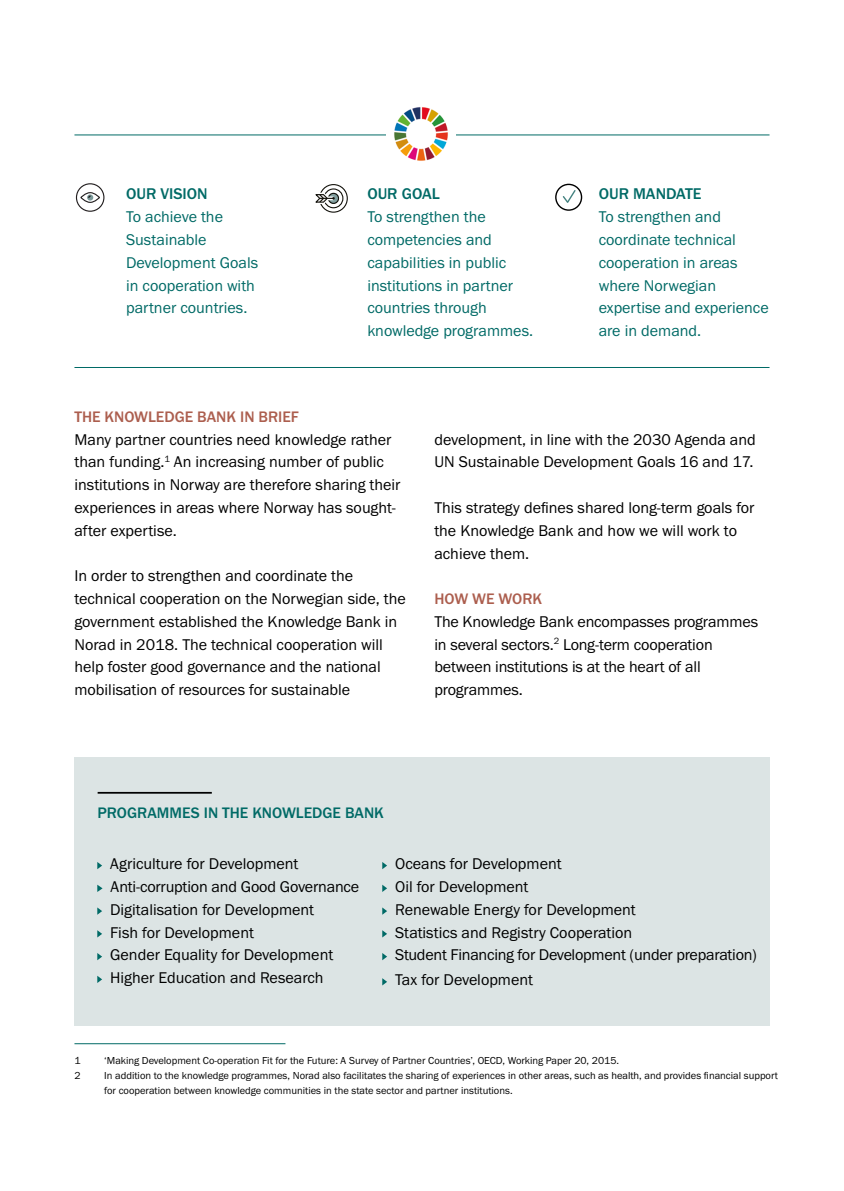
<style>
.page{position:relative;width:844px;height:1191px;background:#fff}
.page>*{position:absolute;margin:0;border:0;box-sizing:border-box;transform-origin:0 0}
.t1{font:16.1px/22.8px "Franklin Gothic URW Boo";color:#000}
.t2{font:16.1px/22.8px "Franklin Gothic URW Boo";color:#006a66}
.t3{font:500 16.1px "Franklin Gothic URW";color:#006a66}
.t4{font:500 15.75px "Franklin Gothic URW";color:#ac5e4e}
.t5{font:500 15.75px "Franklin Gothic URW";color:#006a66}
.t6{font:10.5px/14.9px "Franklin Gothic URW Boo";color:#000}
</style>
<div class="page">
<div style="left:76px;top:183px;width:28px;height:29px;border:1px solid #231f20;border-radius:50%"></div>
<svg style="left:81px;top:193px;width:18px;height:9px"></svg>
<div style="left:80px;top:192px;width:20px;height:11px;border:1px solid #231f20;border-radius:50%"></div>
<svg style="left:87px;top:194px;width:6px;height:7px"></svg>
<svg style="left:328px;top:193px;width:11px;height:11px"></svg>
<div style="left:328px;top:193px;width:11px;height:11px;border:1px solid #12110b;border-radius:50%"></div>
<div style="left:323px;top:188px;width:20px;height:20px;border:1px solid #12110b;border-radius:50%"></div>
<div style="left:319px;top:184px;width:29px;height:29px;border:1px solid #12110b;border-radius:50%"></div>
<svg style="left:315px;top:193px;width:19px;height:11px"></svg>
<hr style="left:74px;top:367px;width:695px;height:1px;background:#006a66">
<div style="left:74px;top:756px;width:695px;height:269px;background:#dce4e4"></div>
<hr style="left:98px;top:792px;width:114px;height:1px;background:#000">
<svg style="left:97px;top:862px;width:5px;height:7px"></svg>
<svg style="left:97px;top:884px;width:5px;height:8px"></svg>
<svg style="left:97px;top:907px;width:5px;height:7px"></svg>
<svg style="left:97px;top:930px;width:5px;height:7px"></svg>
<svg style="left:97px;top:953px;width:5px;height:7px"></svg>
<svg style="left:97px;top:975px;width:5px;height:8px"></svg>
<svg style="left:382px;top:862px;width:5px;height:7px"></svg>
<svg style="left:382px;top:884px;width:5px;height:8px"></svg>
<svg style="left:382px;top:907px;width:5px;height:7px"></svg>
<svg style="left:382px;top:930px;width:5px;height:7px"></svg>
<svg style="left:382px;top:953px;width:5px;height:7px"></svg>
<svg style="left:382px;top:978px;width:5px;height:7px"></svg>
<hr style="left:74px;top:1043px;width:211px;height:1px;background:#006a66">
<svg style="left:555px;top:184px;width:26px;height:26px"></svg>
<div style="left:555px;top:184px;width:27px;height:27px;border:1px solid #000;border-radius:50%"></div>
<svg style="left:561px;top:189px;width:15px;height:16px"></svg>
<hr style="left:74px;top:134px;width:695px;height:1px;background:#006a66">
<div style="left:386px;top:97px;width:69px;height:69px;background:#fff"></div>
<img style="left:394px;top:107px;width:54px;height:54px">
<p class="t3" style="left:126px;top:184px;width:83px">OUR VISION</p>
<p class="t2" style="left:126px;top:205px;width:134px">To achieve the<br>Sustainable<br>Development Goals in cooperation with partner countries.</p>
<p class="t3" style="left:367px;top:184px;width:74px">OUR GOAL</p>
<p class="t2" style="left:367px;top:205px;width:167px">To strengthen the competencies and capabilities in public institutions in partner countries through knowledge programmes.</p>
<p class="t3" style="left:598px;top:184px;width:104px">OUR MANDATE</p>
<p class="t2" style="left:598px;top:205px;width:171px">To strengthen and coordinate technical cooperation in areas where Norwegian expertise and experience are in demand.</p>
<p class="t4" style="left:74px;top:407px;width:226px">THE KNOWLEDGE BANK IN BRIEF</p>
<p class="t1" style="left:74px;top:428px;width:327px">Many partner countries need knowledge rather than funding.<sup>1</sup> An increasing number of public institutions in Norway are therefore sharing their experiences in areas where Norway has sought&shy;after expertise.</p>
<p class="t1" style="left:74px;top:564px;width:333px">In order to strengthen and coordinate the technical cooperation on the Norwegian side, the government established the Knowledge Bank in Norad in 2018. The technical cooperation will help foster good governance and the national mobilisation of resources for sustainable</p>
<p class="t1" style="left:434px;top:428px;width:323px">development, in line with the 2030 Agenda and<br>UN Sustainable Development Goals 16 and 17.</p>
<p class="t1" style="left:434px;top:496px;width:321px">This strategy defines shared long-term goals for the Knowledge Bank and how we will work to achieve them.</p>
<p class="t4" style="left:434px;top:589px;width:109px">HOW WE WORK</p>
<p class="t1" style="left:434px;top:610px;width:325px">The Knowledge Bank encompasses programmes in several sectors.<sup>2</sup> Long-term cooperation between institutions is at the heart of all programmes.</p>
<p class="t5" style="left:98px;top:803px;width:288px">PROGRAMMES IN THE KNOWLEDGE BANK</p>
<p class="t1" style="left:110px;top:852px;width:250px">Agriculture for Development<br>Anti-corruption and Good Governance<br>Digitalisation for Development<br>Fish for Development<br>Gender Equality for Development<br>Higher Education and Research</p>
<p class="t1" style="left:395px;top:852px;width:363px">Oceans for Development<br>Oil for Development<br>Renewable Energy for Development<br>Statistics and Registry Cooperation<br>Student Financing for Development (under preparation)</p>
<p class="t1" style="left:395px;top:968px;width:139px">Tax for Development</p>
<p class="t6" style="left:74px;top:1052px;width:8px">1</p>
<p class="t6" style="left:104px;top:1052px;width:516px">‘Making Development Co-operation Fit for the Future: A Survey of Partner Countries’, OECD, Working Paper 20, 2015.</p>
<p class="t6" style="left:74px;top:1067px;width:8px">2</p>
<p class="t6" style="left:104px;top:1067px;width:675px">In addition to the knowledge programmes, Norad also facilitates the sharing of experiences in other areas, such as health, and provides financial support for cooperation between knowledge communities in the state sector and partner institutions.</p>
</div>
